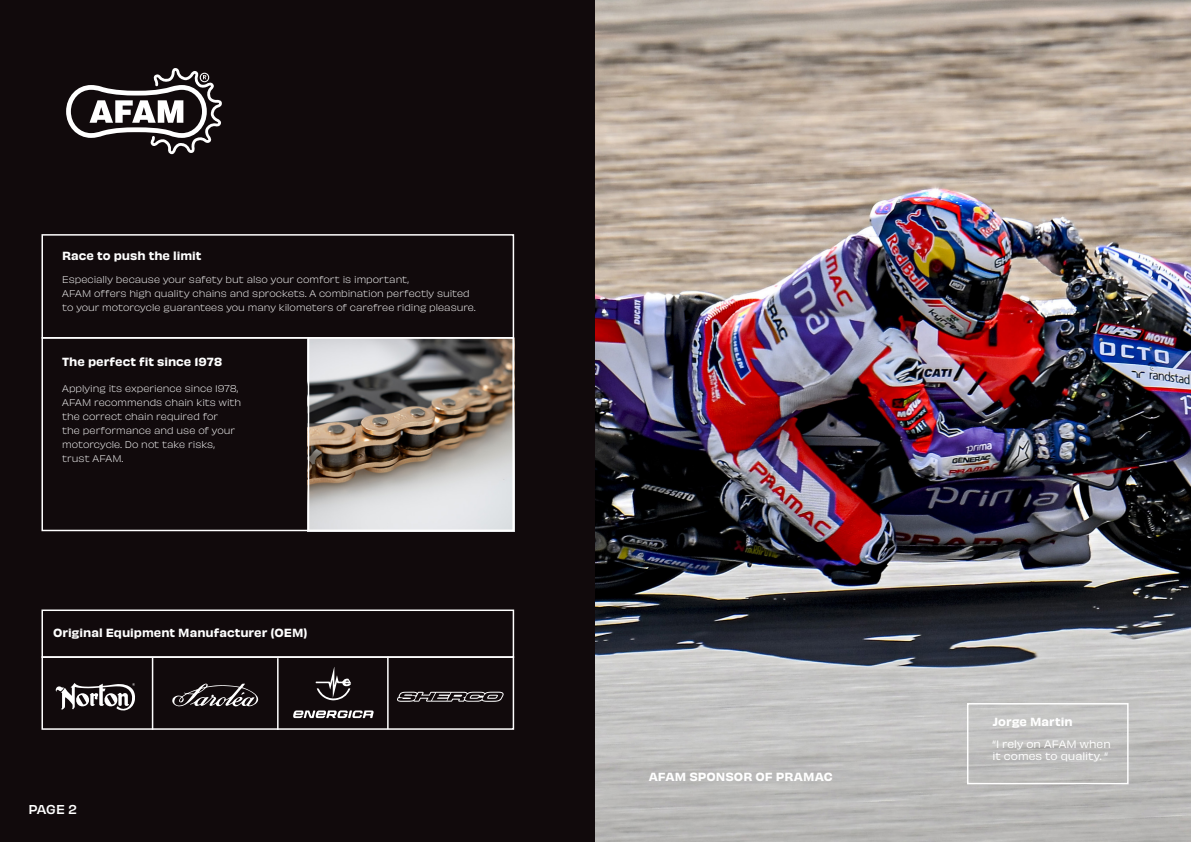
<style>
.page{position:relative;width:1191px;height:842px;background:#110a0c}
.page>*{position:absolute;margin:0;border:0;box-sizing:border-box;transform-origin:0 0}
.t1{font:500 12px "Obviously";color:#fff}
.t2{font:11px "Obviously Semi";color:#fff}
.t3{font:10px/12px "Obviously";color:#fff}
.t4{font:9px/14px "Obviously Lght";color:#fff}
</style>
<div class="page">
<div style="left:41px;top:234px;width:473px;height:105px;border:2px solid #fff"></div>
<svg style="left:66px;top:68px;width:156px;height:86px"></svg>
<img style="left:595px;top:0;width:596px;height:841px">
<div style="left:41px;top:609px;width:473px;height:49px;border:2px solid #fff"></div>
<div style="left:41px;top:656px;width:473px;height:74px;border:2px solid #fff"></div>
<hr style="left:152px;top:658px;width:1px;height:72px;background:#fff">
<hr style="left:277px;top:658px;width:1px;height:72px;background:#fff">
<hr style="left:387px;top:657px;width:1px;height:72px;background:#fff">
<img style="left:311px;top:340px;width:200px;height:188px">
<div style="left:967px;top:703px;width:161px;height:81px;border:2px solid #fff"></div>
<svg style="left:172px;top:683px;width:86px;height:24px"></svg>
<svg style="left:397px;top:692px;width:107px;height:10px"></svg>
<svg style="left:56px;top:683px;width:79px;height:28px"></svg>
<svg style="left:293px;top:710px;width:81px;height:8px"></svg>
<svg style="left:316px;top:667px;width:35px;height:33px"></svg>
<div style="left:41px;top:337px;width:473px;height:194px;border:2px solid #fff"></div>
<p class="t2" style="left:62px;top:246px;width:141px">Race to push the limit</p>
<p class="t4" style="left:62px;top:272px;width:415px">Especially because your safety but also your comfort is important,<br>AFAM offers high quality chains and sprockets. A combination perfectly suited to your motorcycle guarantees you many kilometers of carefree riding pleasure.</p>
<p class="t2" style="left:62px;top:353px;width:161px">The perfect fit since 1978</p>
<p class="t4" style="left:62px;top:381px;width:180px">Applying its experience since 1978,<br>AFAM recommends chain kits with the correct chain required for<br>the performance and use of your motorcycle. Do not take risks, trust AFAM.</p>
<p class="t2" style="left:53px;top:624px;width:256px">Original Equipment Manufacturer (OEM)</p>
<h1 class="t1" style="left:28px;top:800px;width:50px">PAGE 2</h1>
<p class="t2" style="left:648px;top:768px;width:185px">AFAM SPONSOR OF PRAMAC</p>
<p class="t2" style="left:992px;top:713px;width:82px">Jorge Martin</p>
<p class="t3" style="left:992px;top:737px;width:120px">“I rely on AFAM when it comes to quality. “</p>
</div>
